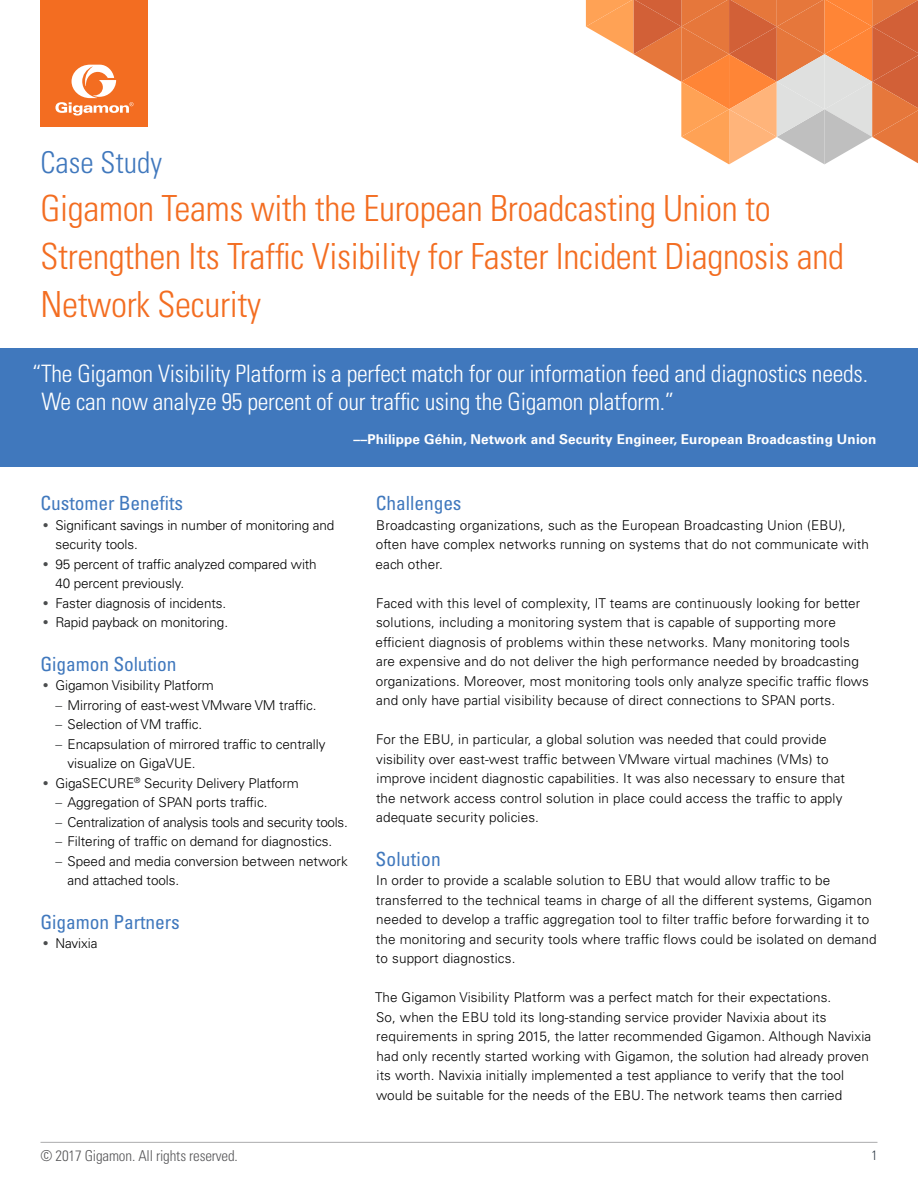
<style>
.page{position:relative;width:918px;height:1188px;background:#fff}
.page>*{position:absolute;margin:0;border:0;box-sizing:border-box;transform-origin:0 0}
.t1{font:300 condensed 36px/48px "Univers LT Std";letter-spacing:-.01em;color:#f36d21}
.t2{font:300 condensed 30px "Univers LT Std";color:#4078bd}
.t3{font:300 condensed 24px/28.5px "Univers LT Std";letter-spacing:-.01em;color:#fff}
.t4{font:condensed 19.5px "Univers LT Std";letter-spacing:-.005em;color:#4078bd}
.t5{font:300 condensed 15px "Univers LT Std";letter-spacing:-.01em;color:#58585a}
.t6{font:300 13.5px/19.5px "Univers LT Std";letter-spacing:.01em;color:#000}
.t7{font:300 13.5px/19.5px "Univers LT Std";letter-spacing:-.01em;color:#000}
.t8{font:700 13.5px "Univers LT Std";letter-spacing:.01em;color:#fff}
.t9{font:300 13.5px "Univers LT Std";letter-spacing:-.02em;color:#000}
.t10{font:300 condensed 13.5px "Univers LT Std";color:#323e49}
.s1{font-family:"Univers";font-weight:400;font-stretch:condensed;color:#4b4d4e}
.s2{color:#4b4d4e}
</style>
<div class="page">
<hr style="left:40px;top:1142px;width:838px;height:1px;background:#58585a">
<div style="left:40px;top:0;width:108px;height:127px;background:#f36d21"></div>
<svg style="left:55px;top:65px;width:79px;height:51px"></svg>
<svg style="left:586px;top:0;width:332px;height:164px"></svg>
<div style="left:0;top:348px;width:918px;height:118px;background:#4078bd"></div>
<h2 class="t2" style="left:40px;top:144px;width:123px">Case Study</h2>
<h1 class="t1" style="left:40px;top:184px;width:805px">Gigamon Teams with the European Broadcasting Union to<br>Strengthen Its Traffic Visibility for Faster Incident Diagnosis and<br>Network Security</h1>
<h3 class="t3" style="left:41px;top:359px;width:828px;text-indent:-9px">“The Gigamon Visibility Platform is a perfect match for our information feed and diagnostics needs.<br>We can now analyze 95 percent of our traffic using the Gigamon platform.”</h3>
<p class="t8" style="left:354px;top:431px;width:524px">––Philippe Géhin, Network and Security Engineer, European Broadcasting Union</p>
<h3 class="t4" style="left:40px;top:491px;width:144px">Customer Benefits</h3>
<p class="t7" style="left:56px;top:515px;width:280px;text-indent:-12px"><span class="s1">•</span> Significant savings in number of monitoring and security tools.</p>
<p class="t7" style="left:56px;top:554px;width:263px;text-indent:-12px"><span class="s1">•</span> 95 percent of traffic analyzed compared with<br>40 percent previously.</p>
<p class="t7" style="left:44px;top:593px;width:184px"><span class="s1">•</span> Faster diagnosis of incidents.</p>
<p class="t7" style="left:44px;top:613px;width:186px"><span class="s1">•</span> Rapid payback on monitoring.</p>
<h3 class="t4" style="left:40px;top:652px;width:138px">Gigamon Solution</h3>
<p class="t6" style="left:44px;top:676px;width:172px"><span class="s1">•</span> Gigamon Visibility Platform</p>
<p class="t6" style="left:56px;top:695px;width:263px"><span class="s2">–</span> Mirroring of east-west VMware VM traffic.</p>
<p class="t6" style="left:56px;top:715px;width:148px"><span class="s2">–</span> Selection of VM traffic.</p>
<p class="t6" style="left:68px;top:734px;width:260px;text-indent:-12px"><span class="s2">–</span> Encapsulation of mirrored traffic to centrally visualize on GigaVUE.</p>
<p class="t6" style="left:44px;top:773px;width:257px"><span class="s1">•</span> GigaSECURE<sup>®</sup> Security Delivery Platform</p>
<p class="t6" style="left:56px;top:793px;width:213px"><span class="s2">–</span> Aggregation of SPAN ports traffic.</p>
<p class="t9" style="left:56px;top:814px;width:294px"><span class="s2">–</span> Centralization of analysis tools and security tools.</p>
<p class="t6" style="left:56px;top:832px;width:278px"><span class="s2">–</span> Filtering of traffic on demand for diagnostics.</p>
<p class="t6" style="left:68px;top:851px;width:282px;text-indent:-12px"><span class="s2">–</span> Speed and media conversion between network and attached tools.</p>
<h3 class="t4" style="left:40px;top:910px;width:141px">Gigamon Partners</h3>
<p class="t6" style="left:44px;top:934px;width:56px"><span class="s1">•</span> Navixia</p>
<h3 class="t4" style="left:376px;top:491px;width:87px">Challenges</h3>
<p class="t6" style="left:376px;top:515px;width:495px">Broadcasting organizations, such as the European Broadcasting Union (EBU), often have complex networks running on systems that do not communicate with each other.</p>
<p class="t6" style="left:376px;top:593px;width:495px">Faced with this level of complexity, IT teams are continuously looking for better solutions, including a monitoring system that is capable of supporting more efficient diagnosis of problems within these networks. Many monitoring tools are expensive and do not deliver the high performance needed by broadcasting organizations. Moreover, most monitoring tools only analyze specific traffic flows and only have partial visibility because of direct connections to SPAN ports.</p>
<p class="t6" style="left:376px;top:730px;width:471px">For the EBU, in particular, a global solution was needed that could provide visibility over east-west traffic between VMware virtual machines (VMs) to improve incident diagnostic capabilities. It was also necessary to ensure that the network access control solution in place could access the traffic to apply adequate security policies.</p>
<h3 class="t4" style="left:375px;top:847px;width:67px">Solution</h3>
<p class="t6" style="left:376px;top:871px;width:502px">In order to provide a scalable solution to EBU that would allow traffic to be transferred to the technical teams in charge of all the different systems, Gigamon needed to develop a traffic aggregation tool to filter traffic before forwarding it to the monitoring and security tools where traffic flows could be isolated on demand to support diagnostics.</p>
<p class="t6" style="left:375px;top:988px;width:498px">The Gigamon Visibility Platform was a perfect match for their expectations.<br>So, when the EBU told its long-standing service provider Navixia about its requirements in spring 2015, the latter recommended Gigamon. Although Navixia had only recently started working with Gigamon, the solution had already proven its worth. Navixia initially implemented a test appliance to verify that the tool would be suitable for the needs of the EBU. The network teams then carried</p>
<p class="t5" style="left:40px;top:1147px;width:199px">© 2017 Gigamon. All rights reserved.</p>
<p class="t10" style="left:872px;top:1147px;width:7px">1</p>
</div>
